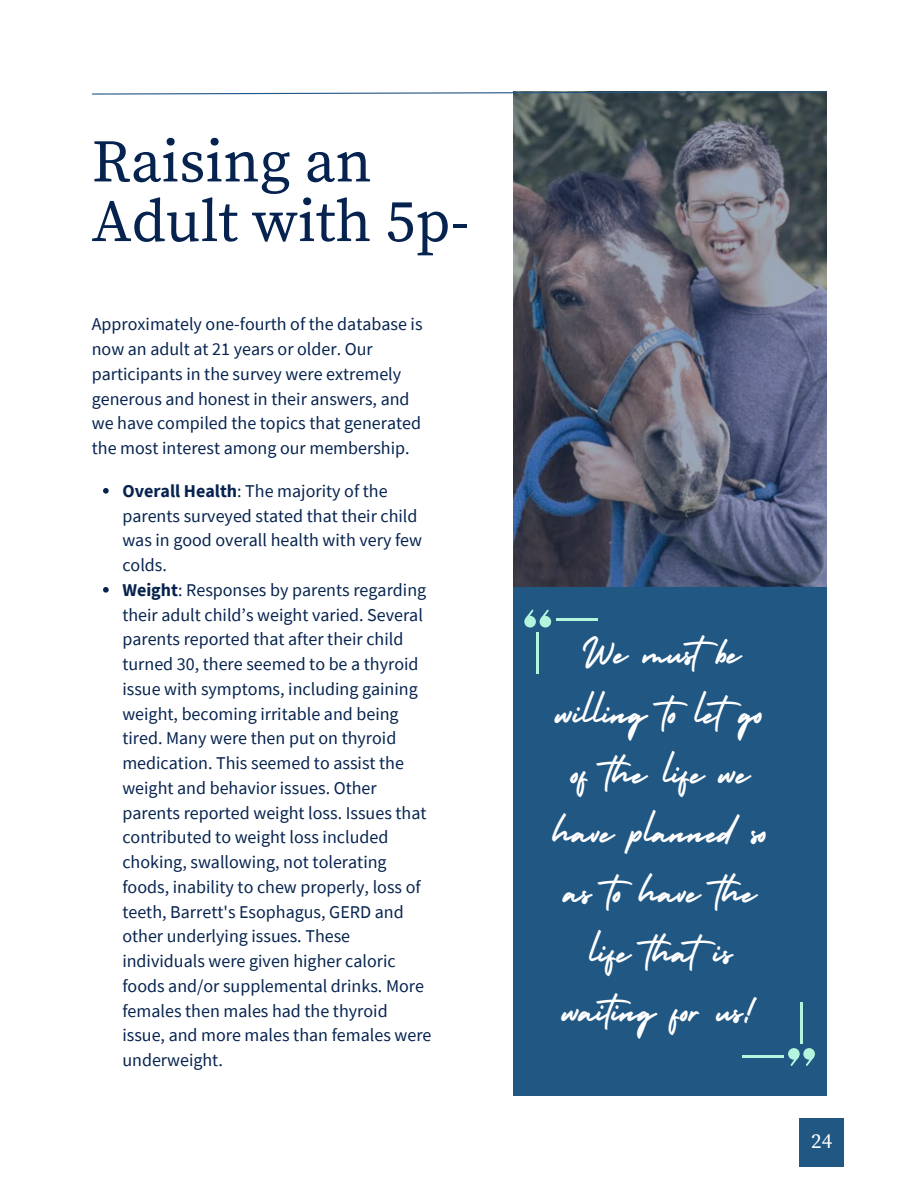
<style>
.page{position:relative;width:918px;height:1188px;background:#fff}
.page>*{position:absolute;margin:0;border:0;box-sizing:border-box;transform-origin:0 0}
.t1{font:60px "Source Serif Pro";color:#06234f}
.t2{font:45px/59.7px "Holiday";color:#fff;text-align:center}
.t3{font:21px "Source Serif Pro";color:#fff}
.t4{font:18px/24.8px "Source Sans Pro";color:#06234f}
.s1{font-weight:700}
</style>
<div class="page">
<svg style="left:513px;top:95px;width:313px;height:492px;background:#575c6e"></svg>
<svg style="left:92px;top:91px;width:735px;height:4px"></svg>
<div style="left:513px;top:587px;width:313px;height:509px;background:#215783"></div>
<div style="left:799px;top:1119px;width:45px;height:48px;background:#215783"></div>
<svg style="left:103px;top:488px;width:6px;height:6px"></svg>
<svg style="left:103px;top:587px;width:6px;height:6px"></svg>
<div style="left:540px;top:616px;width:11px;height:12px;background:#b3f6dd;border-radius:50%"></div>
<svg style="left:541px;top:610px;width:8px;height:8px"></svg>
<div style="left:524px;top:616px;width:12px;height:12px;background:#b3f6dd;border-radius:50%"></div>
<svg style="left:525px;top:610px;width:9px;height:9px"></svg>
<hr style="left:537px;top:632px;width:2px;height:42px;background:#b3f6dd">
<hr style="left:556px;top:618px;width:41px;height:2px;background:#b3f6dd">
<div style="left:788px;top:1048px;width:12px;height:12px;background:#b3f6dd;border-radius:50%"></div>
<svg style="left:790px;top:1057px;width:9px;height:9px"></svg>
<div style="left:803px;top:1048px;width:12px;height:12px;background:#b3f6dd;border-radius:50%"></div>
<svg style="left:806px;top:1057px;width:8px;height:9px"></svg>
<hr style="left:800px;top:1002px;width:3px;height:41px;background:#b3f6dd">
<hr style="left:742px;top:1055px;width:41px;height:3px;background:#b3f6dd">
<p class="t1" style="left:92px;top:126px;width:281px">Raising an</p>
<p class="t1" style="left:92px;top:186px;width:379px">Adult with 5p-</p>
<p class="t4" style="left:92px;top:312px;width:332px">Approximately one-fourth of the database is now an adult at 21 years or older. Our participants in the survey were extremely generous and honest in their answers, and we have compiled the topics that generated the most interest among our membership.</p>
<p class="t4" style="left:122px;top:478px;width:301px"><span class="s1">Overall Health</span>: The majority of the parents surveyed stated that their child was in good overall health with very few colds.</p>
<p class="t4" style="left:122px;top:577px;width:311px"><span class="s1">Weight</span>: Responses by parents regarding their adult child’s weight varied. Several parents reported that after their child turned 30, there seemed to be a thyroid issue with symptoms, including gaining weight, becoming irritable and being tired. Many were then put on thyroid medication. This seemed to assist the weight and behavior issues. Other parents reported weight loss. Issues that contributed to weight loss included choking, swallowing, not tolerating foods, inability to chew properly, loss of teeth, Barrett's Esophagus, GERD and other underlying issues. These individuals were given higher caloric foods and/or supplemental drinks. More females then males had the thyroid issue, and more males than females were underweight.</p>
<p class="t2" style="left:554px;top:619px;width:216px">We mustbe willing to letgo of the life we have planned so as to have the life thatis waiting for us!</p>
<p class="t3" style="left:811px;top:1128px;width:22px">24</p>
</div>
